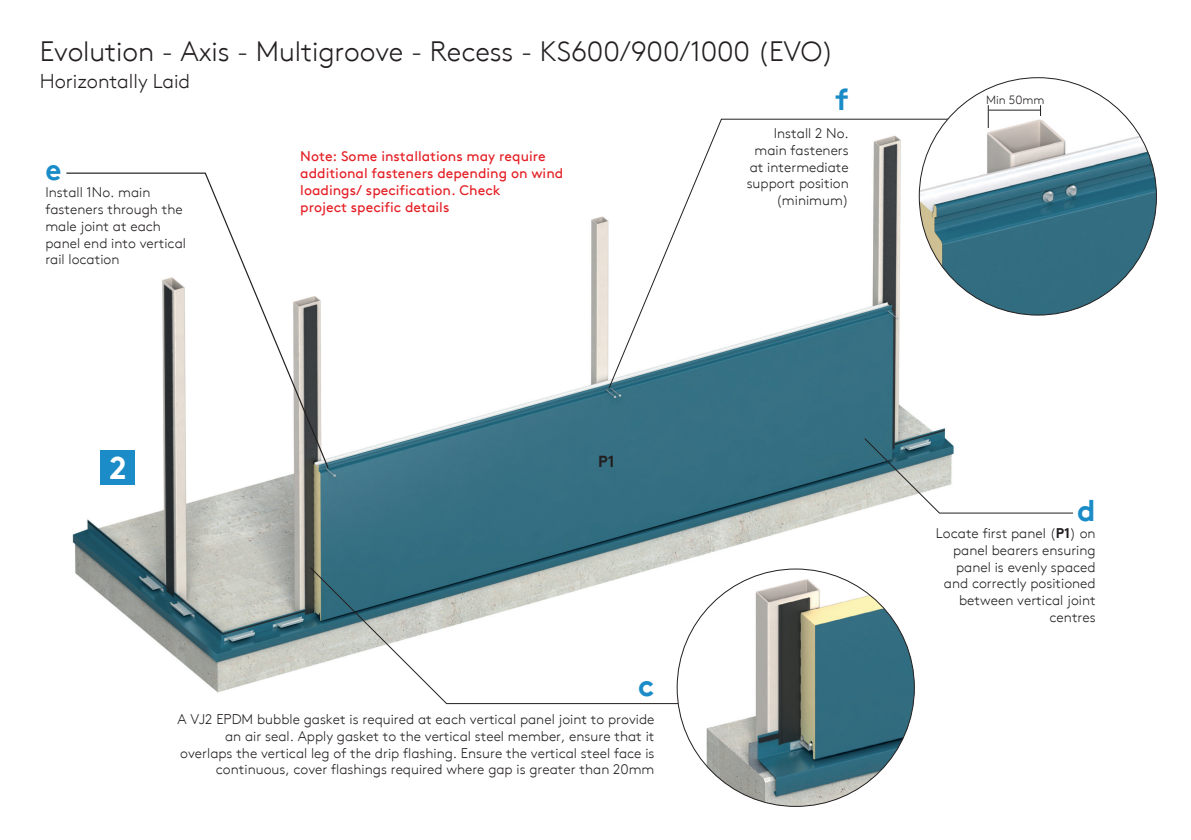
<style>
.page{position:relative;width:1191px;height:840px;background:#fff}
.page>*{position:absolute;margin:0;border:0;box-sizing:border-box;transform-origin:0 0}
.t1{font:700 32px "Kingspan Brown TT";color:#fff}
.t2{font:700 30px "Kingspan Brown TT";color:#1b8cc7}
.t3{font:300 28px "Kingspan Brown TT";letter-spacing:-.005em;color:#231f20}
.t4{font:300 20px "Kingspan Brown TT";color:#231f20}
.t5{font:700 16px "Kingspan Brown TT";color:#231f20}
.t6{font:300 14px/16.8px "Kingspan Brown TT";color:#231f20;text-align:right}
.t7{font:14px/16.8px "Kingspan Brown TT";color:#e41f25}
.t8{font:300 12px "Kingspan Brown TT";color:#231f20}
.s1{font-weight:700}
</style>
<div class="page">
<img style="left:72px;top:216px;width:874px;height:492px">
<svg style="left:607px;top:118px;width:418px;height:271px"></svg>
<svg style="left:66px;top:172px;width:264px;height:297px"></svg>
<svg style="left:309px;top:565px;width:417px;height:139px"></svg>
<img style="left:919px;top:78px;width:237px;height:237px;border-radius:119px">
<svg style="left:987px;top:105px;width:1px;height:23px"></svg>
<hr style="left:988px;top:110px;width:52px;height:1px;background:#231f20">
<div style="left:101px;top:450px;width:34px;height:34px;background:#1b8cc7"></div>
<svg style="left:863px;top:437px;width:210px;height:77px"></svg>
<img style="left:677px;top:568px;width:237px;height:238px;border-radius:119px">
<h3 class="t3" style="left:40px;top:30px;width:796px">Evolution - Axis - Multigroove - Recess - KS600/900/1000 (EVO)</h3>
<h3 class="t4" style="left:40px;top:66px;width:152px">Horizontally Laid</h3>
<h2 class="t2" style="left:835px;top:75px;width:15px">f</h2>
<p class="t6" style="left:746px;top:124px;width:104px">Install 2 No. main fasteners at intermediate support position (minimum)</p>
<p class="t7" style="left:300px;top:147px;width:264px">Note: Some installations may require additional fasteners depending on wind loadings/ specification. Check<br>project specific details</p>
<h2 class="t2" style="left:45px;top:145px;width:18px">e</h2>
<p class="t6" style="left:45px;top:183px;width:142px;text-align:left">Install 1No. main fasteners through the male joint at each panel end into vertical rail location</p>
<h1 class="t1" style="left:109px;top:442px;width:19px">2</h1>
<p class="t5" style="left:598px;top:448px;width:18px">P1</p>
<h2 class="t2" style="left:638px;top:660px;width:18px">c</h2>
<p class="t6" style="left:177px;top:709px;width:478px">A VJ2 EPDM bubble gasket is required at each vertical panel joint to provide an air seal. Apply gasket to the vertical steel member, ensure that it overlaps the vertical leg of the drip flashing. Ensure the vertical steel face is continuous, cover flashings required where gap is greater than 20mm</p>
<p class="t8" style="left:986px;top:91px;width:60px">Min 50mm</p>
<h2 class="t2" style="left:1077px;top:486px;width:20px">d</h2>
<p class="t6" style="left:936px;top:523px;width:161px">Locate first panel (<span class="s1">P1</span>) on panel bearers ensuring panel is evenly spaced and correctly positioned between vertical joint centres</p>
</div>
